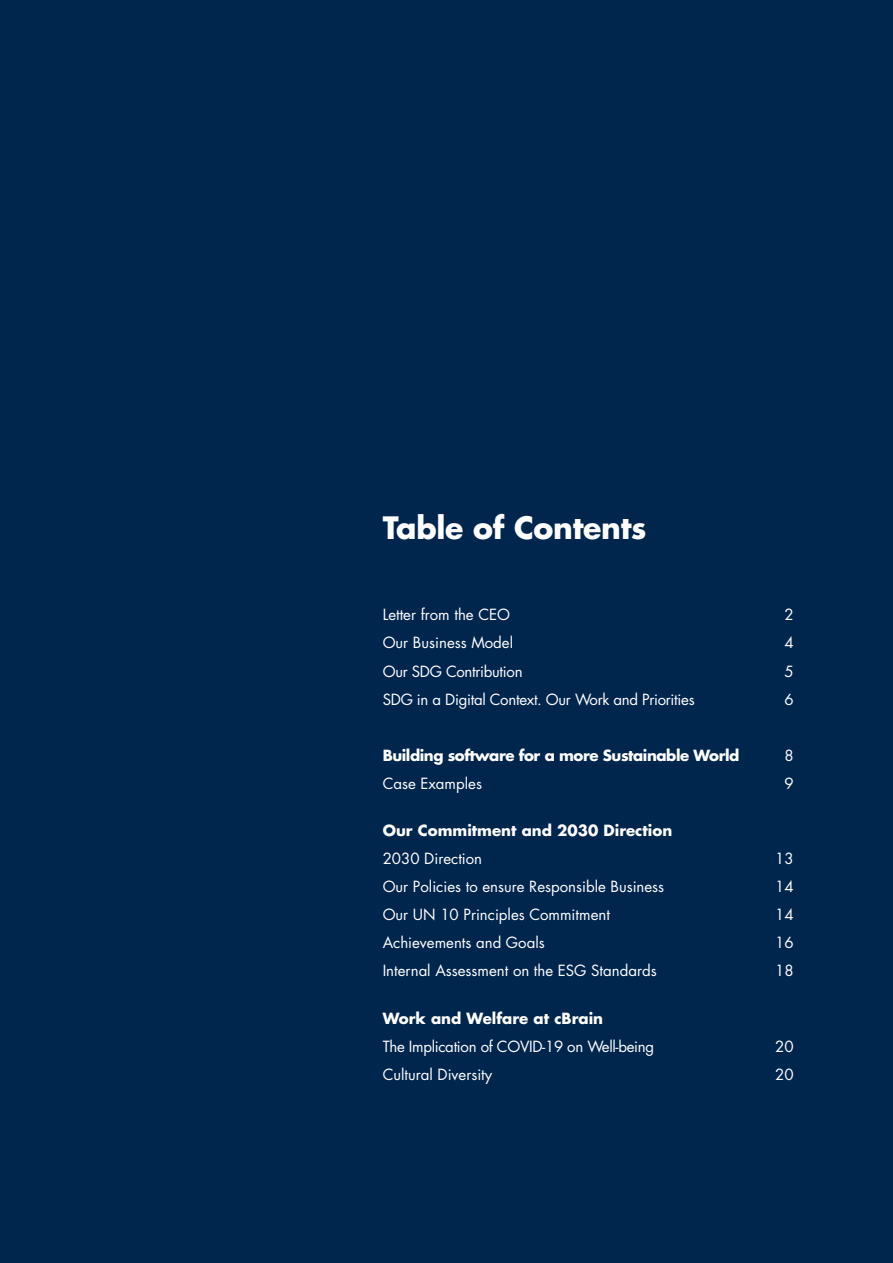
<style>
.page{position:relative;width:893px;height:1263px;background:#00264e}
.page>*{position:absolute;margin:0;border:0;box-sizing:border-box;transform-origin:0 0}
.t1{font:700 30px "Futura Std";letter-spacing:-.01em;color:#fff}
.t2{font:15px "Futura Std";color:#fff}
.t3{font:15px "Futura Std";letter-spacing:-.02em;color:#fff}
.t4{font:700 15px "Futura Std";color:#fff}
.t5{font:700 15px "Futura Std";letter-spacing:-.03em;color:#fff}
</style>
<div class="page">
<p class="t1" style="left:383px;top:508px;width:265px">Table of Contents</p>
<p class="t2" style="left:383px;top:605px;width:129px">Letter from the CEO</p>
<p class="t2" style="left:784px;top:605px;width:11px">2</p>
<p class="t2" style="left:383px;top:633px;width:132px">Our Business Model</p>
<p class="t2" style="left:784px;top:633px;width:11px">4</p>
<p class="t3" style="left:383px;top:661px;width:141px">Our SDG Contribution</p>
<p class="t2" style="left:784px;top:661px;width:11px">5</p>
<p class="t3" style="left:383px;top:689px;width:313px">SDG in a Digital Context. Our Work and Priorities</p>
<p class="t2" style="left:784px;top:689px;width:11px">6</p>
<p class="t5" style="left:383px;top:745px;width:358px">Building software for a more Sustainable World</p>
<p class="t2" style="left:784px;top:745px;width:11px">8</p>
<p class="t2" style="left:383px;top:773px;width:101px">Case Examples</p>
<p class="t2" style="left:784px;top:773px;width:11px">9</p>
<p class="t4" style="left:383px;top:820px;width:291px">Our Commitment and 2030 Direction</p>
<p class="t2" style="left:383px;top:849px;width:101px">2030 Direction</p>
<p class="t2" style="left:775px;top:849px;width:20px">13</p>
<p class="t2" style="left:383px;top:877px;width:283px">Our Policies to ensure Responsible Business</p>
<p class="t2" style="left:775px;top:877px;width:20px">14</p>
<p class="t2" style="left:383px;top:905px;width:229px">Our UN 10 Principles Commitment</p>
<p class="t2" style="left:775px;top:905px;width:20px">14</p>
<p class="t2" style="left:383px;top:933px;width:164px">Achievements and Goals</p>
<p class="t2" style="left:775px;top:933px;width:20px">16</p>
<p class="t2" style="left:383px;top:961px;width:276px">Internal Assessment on the ESG Standards</p>
<p class="t2" style="left:775px;top:961px;width:20px">18</p>
<p class="t4" style="left:383px;top:1008px;width:222px">Work and Welfare at cBrain</p>
<p class="t3" style="left:383px;top:1036px;width:273px">The Implication of COVID-19 on Well-being</p>
<p class="t2" style="left:775px;top:1036px;width:20px">20</p>
<p class="t2" style="left:383px;top:1064px;width:111px">Cultural Diversity</p>
<p class="t2" style="left:775px;top:1064px;width:20px">20</p>
</div>
